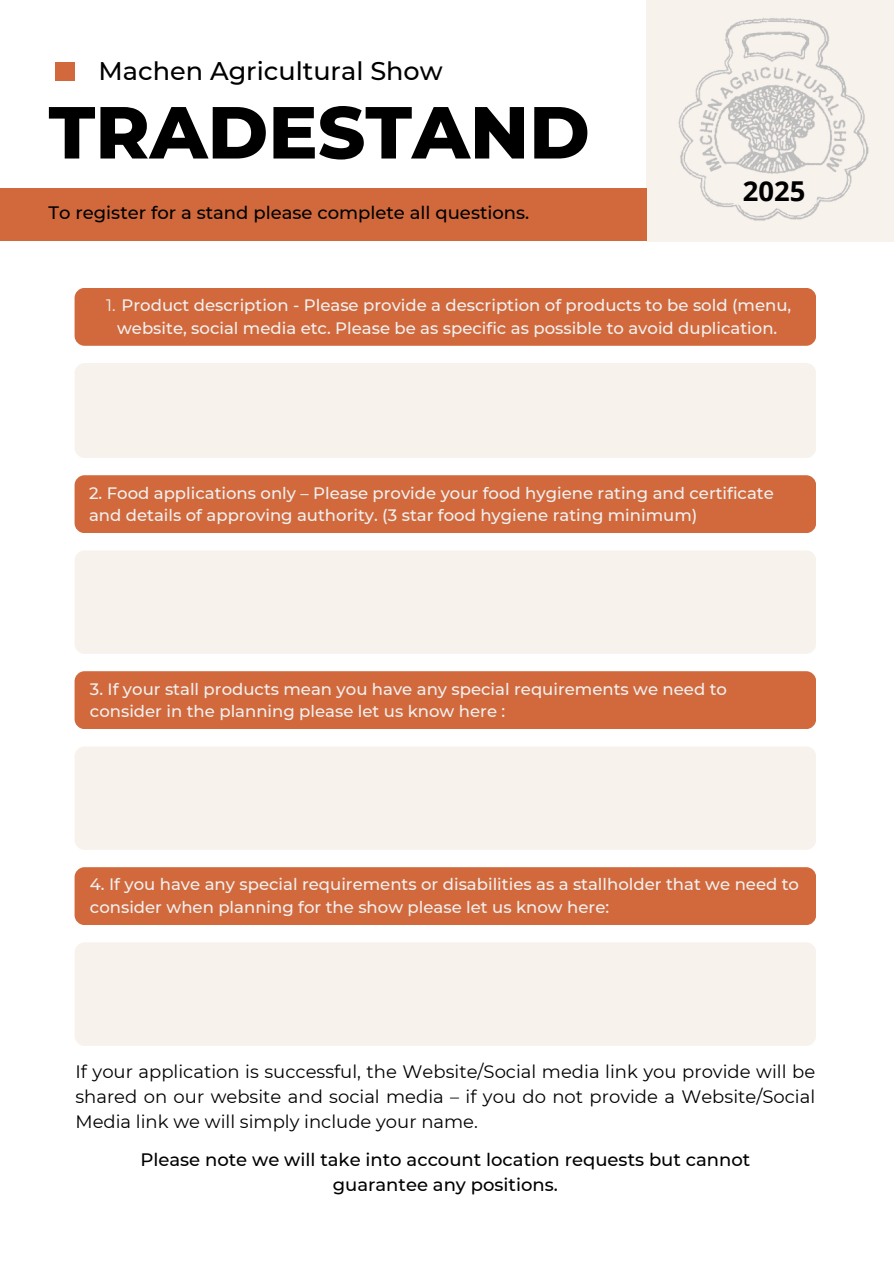
<style>
.page{position:relative;width:894px;height:1264px;background:#fff}
.page>*{position:absolute;margin:0;border:0;box-sizing:border-box;transform-origin:0 0}
.t1{font:800 73.5px "Montserrat";color:#000}
.t2{font:700 27.45px "Open Sans";color:#000}
.t3{font:500 25.5px "Montserrat";color:#000}
.t4{font:18px/24.8px "Montserrat";color:#000;text-align:justify}
.t5{font:500 18px/24.8px "Montserrat";color:#000;text-align:center}
.t6{font:500 16.5px/22.5px "Montserrat";color:#f1f1f1}
.s1{font-weight:400}
</style>
<div class="page">
<div style="left:646px;top:0;width:247px;height:241px;background:#f8f2ed"></div>
<div style="left:0;top:188px;width:646px;height:53px;background:#d1693c"></div>
<div style="left:56px;top:62px;width:19px;height:19px;background:#d1693c"></div>
<img style="left:678px;top:18px;width:191px;height:203px">
<div style="left:740px;top:178px;width:70px;height:26px;background:#f8f2ed"></div>
<div style="left:75px;top:288px;width:740px;height:58px;background:#d1693c;border-radius:10px"></div>
<div style="left:75px;top:363px;width:740px;height:95px;background:#f8f2ed;border-radius:10px"></div>
<div style="left:75px;top:475px;width:740px;height:58px;background:#d1693c;border-radius:10px"></div>
<div style="left:75px;top:550px;width:740px;height:104px;background:#f8f2ed;border-radius:10px"></div>
<div style="left:75px;top:671px;width:740px;height:58px;background:#d1693c;border-radius:10px"></div>
<div style="left:75px;top:746px;width:740px;height:103px;background:#f8f2ed;border-radius:10px"></div>
<div style="left:75px;top:867px;width:740px;height:58px;background:#d1693c;border-radius:10px"></div>
<div style="left:75px;top:942px;width:740px;height:103px;background:#f8f2ed;border-radius:10px"></div>
<h3 class="t3" style="left:99px;top:55px;width:345px">Machen Agricultural Show</h3>
<h1 class="t1" style="left:49px;top:87px;width:542px">TRADESTAND</h1>
<p class="t5" style="left:49px;top:200px;width:482px">To register for a stand please complete all questions.</p>
<h3 class="t2" style="left:742px;top:172px;width:64px">2025</h3>
<h3 class="t6" style="left:106px;top:294px;width:686px;text-align:center"><span class="s1">1.</span> Product description - Please provide a description of products to be sold (menu, website, social media etc. Please be as specific as possible to avoid duplication.</h3>
<h3 class="t6" style="left:89px;top:481px;width:686px">2. Food applications only – Please provide your food hygiene rating and certificate and details of approving authority. (3 star food hygiene rating minimum)</h3>
<h3 class="t6" style="left:90px;top:677px;width:638px">3. If your stall products mean you have any special requirements we need to consider in the planning please let us know here :</h3>
<p class="t6" style="left:90px;top:873px;width:710px">4. If you have any special requirements or disabilities as a stallholder that we need to consider when planning for the show please let us know here:</p>
<h2 class="t4" style="left:75px;top:1059px;width:741px">If your application is successful, the Website/Social media link you provide will be shared on our website and social media – if you do not provide a Website/Social Media link we will simply include your name.</h2>
<p class="t5" style="left:140px;top:1147px;width:611px">Please note we will take into account location requests but cannot guarantee any positions.</p>
</div>
